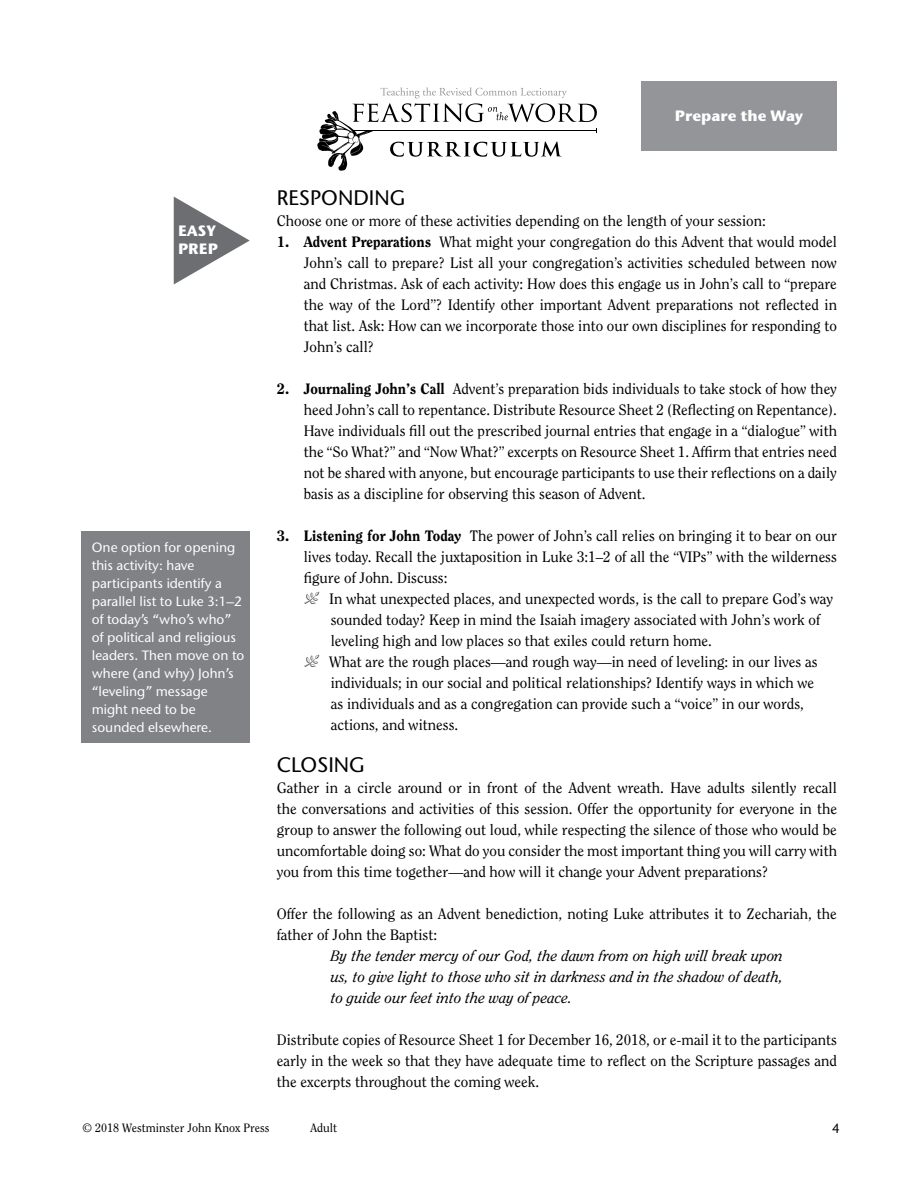
<style>
.page{position:relative;width:918px;height:1188px;background:#fff}
.page>*{position:absolute;margin:0;border:0;box-sizing:border-box;transform-origin:0 0}
.t1{font:500 21px "Stone Sans ITC Std";color:#000}
.t2{font:15px/21px "Clearface Std";color:#000;text-align:justify}
.t3{font:italic 15px/21px "Clearface Std";color:#000;text-align:justify}
.t4{font:700 15px/18px "Stone Sans ITC Std";color:#fff}
.t5{font:500 13.5px/18px "Stone Sans ITC Std";color:#fff}
.t6{font:500 13.5px "Stone Sans ITC Std";color:#000}
.t7{font:12px "Clearface Std";color:#000}
.s1{font-weight:800}
.s2{font-family:"Type Embellishments Two";font-size:18px}
</style>
<div class="page">
<svg style="left:317px;top:87px;width:280px;height:84px"></svg>
<div style="left:641px;top:81px;width:196px;height:69px;background:#939598"></div>
<svg style="left:174px;top:197px;width:76px;height:87px"></svg>
<div style="left:81px;top:531px;width:169px;height:212px;background:#808285"></div>
<p class="t4" style="left:178px;top:222px;width:41px">EASY<br>PREP</p>
<p class="t5" style="left:92px;top:538px;width:154px">One option for opening this activity: have participants identify a parallel list to Luke 3:1–2 of today’s “who’s who” of political and religious leaders. Then move on to where (and why) John’s “leveling” message might need to be sounded elsewhere.</p>
<p class="t4" style="left:675px;top:107px;width:130px">Prepare the Way</p>
<h1 class="t1" style="left:277px;top:185px;width:130px">RESPONDING</h1>
<p class="t2" style="left:277px;top:211px;width:491px">Choose one or more of these activities depending on the length of your session:</p>
<p class="t2" style="left:304px;top:232px;width:535px;text-indent:-27px"><span class="s1">1. Advent Preparations</span> What might your congregation do this Advent that would model John’s call to prepare? List all your congregation’s activities scheduled between now and Christmas. Ask of each activity: How does this engage us in John’s call to “prepare the way of the Lord”? Identify other important Advent preparations not reflected in that list. Ask: How can we incorporate those into our own disciplines for responding to John’s call?</p>
<p class="t2" style="left:304px;top:379px;width:535px;text-indent:-27px"><span class="s1">2. Journaling John’s Call</span> Advent’s preparation bids individuals to take stock of how they heed John’s call to repentance. Distribute Resource Sheet 2 (Reflecting on Repentance).<br>Have individuals fill out the prescribed journal entries that engage in a “dialogue” with the “So What?” and “Now What?” excerpts on Resource Sheet 1. Affirm that entries need not be shared with anyone, but encourage participants to use their reflections on a daily basis as a discipline for observing this season of Advent.</p>
<p class="t2" style="left:277px;top:526px;width:562px"><span class="s1">3. Listening for John Today</span> The power of John’s call relies on bringing it to bear on our</p>
<p class="t2" style="left:304px;top:547px;width:535px">lives today. Recall the juxtaposition in Luke 3:1–2 of all the “VIPs” with the wilderness</p>
<p class="t2" style="left:304px;top:568px;width:145px">figure of John. Discuss:</p>
<p class="t2" style="left:304px;top:589px;width:531px"><span class="s2">P</span> In what unexpected places, and unexpected words, is the call to prepare God’s way</p>
<p class="t2" style="left:331px;top:610px;width:491px">sounded today? Keep in mind the Isaiah imagery associated with John’s work of</p>
<p class="t2" style="left:331px;top:631px;width:383px">leveling high and low places so that exiles could return home.</p>
<p class="t2" style="left:304px;top:652px;width:515px"><span class="s2">P</span> What are the rough places—and rough way—in need of leveling: in our lives as</p>
<p class="t2" style="left:331px;top:673px;width:485px">individuals; in our social and political relationships? Identify ways in which we</p>
<p class="t2" style="left:331px;top:694px;width:475px">as individuals and as a congregation can provide such a “voice” in our words,</p>
<p class="t2" style="left:331px;top:715px;width:129px">actions, and witness.</p>
<h1 class="t1" style="left:277px;top:752px;width:90px">CLOSING</h1>
<p class="t2" style="left:277px;top:778px;width:562px">Gather in a circle around or in front of the Advent wreath. Have adults silently recall the conversations and activities of this session. Offer the opportunity for everyone in the group to answer the following out loud, while respecting the silence of those who would be uncomfortable doing so: What do you consider the most important thing you will carry with you from this time together—and how will it change your Advent preparations?</p>
<p class="t2" style="left:277px;top:904px;width:562px">Offer the following as an Advent benediction, noting Luke attributes it to Zechariah, the father of John the Baptist:</p>
<p class="t3" style="left:331px;top:946px;width:454px">By the tender mercy of our God, the dawn from on high will break upon us, to give light to those who sit in darkness and in the shadow of death, to guide our feet into the way of peace.</p>
<p class="t2" style="left:277px;top:1030px;width:562px">Distribute copies of Resource Sheet 1 for December 16, 2018, or e-mail it to the participants early in the week so that they have adequate time to reflect on the Scripture passages and the excerpts throughout the coming week.</p>
<p class="t7" style="left:82px;top:1121px;width:189px">© 2018 Westminster John Knox Press</p>
<p class="t7" style="left:310px;top:1121px;width:28px">Adult</p>
<p class="t6" style="left:832px;top:1120px;width:9px">4</p>
</div>
